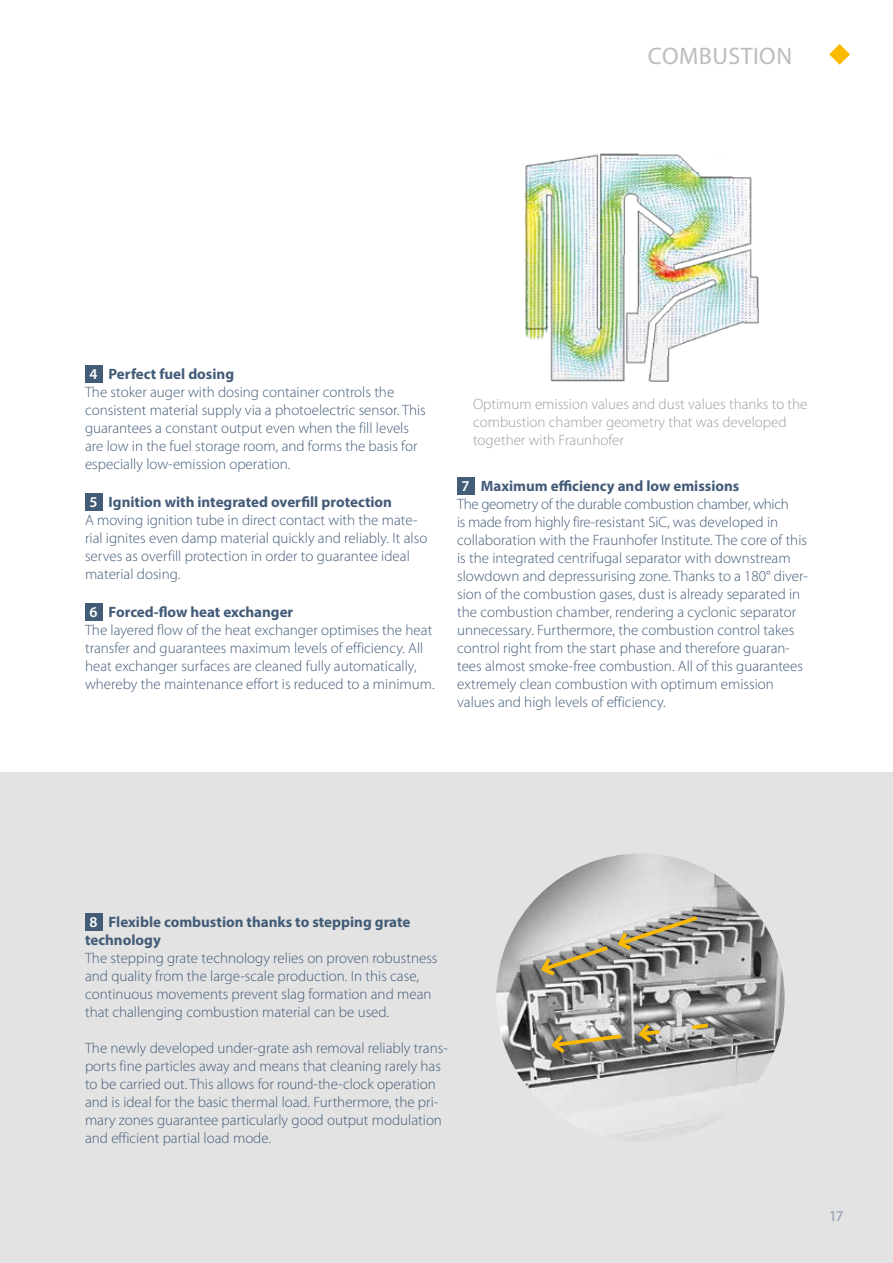
<style>
.page{position:relative;width:893px;height:1263px;background:#fff}
.page>*{position:absolute;margin:0;border:0;box-sizing:border-box;transform-origin:0 0}
.t1{font:24px "Myriad Pro";letter-spacing:.02em;color:#bcbcbc}
.t2{font:300 15px/18px "Myriad Pro";color:#425b77}
.t3{font:300 15px/18px "Myriad Pro";color:#9d9d9c}
.t4{font:700 15px/18px "Myriad Pro";color:#425b77}
.t5{font:15px "Myriad Pro";color:#8f9aae}
.s1{font-weight:600;color:#fff}
.s2{font-weight:700}
</style>
<div class="page">
<div style="left:0;top:772px;width:893px;height:491px;background:#e3e3e3"></div>
<div style="left:85px;top:365px;width:17px;height:17px;background:#425b77"></div>
<div style="left:85px;top:493px;width:17px;height:17px;background:#425b77"></div>
<div style="left:85px;top:603px;width:17px;height:17px;background:#425b77"></div>
<div style="left:457px;top:477px;width:17px;height:17px;background:#425b77"></div>
<img style="left:524px;top:153px;width:235px;height:229px">
<div style="left:85px;top:913px;width:17px;height:17px;background:#425b77"></div>
<svg style="left:829px;top:44px;width:21px;height:21px"></svg>
<img style="left:496px;top:853px;width:289px;height:289px;border-radius:144px">
<svg style="left:538px;top:913px;width:163px;height:66px"></svg>
<svg style="left:549px;top:1031px;width:76px;height:26px;background:#968b6d"></svg>
<svg style="left:636px;top:1020px;width:28px;height:26px"></svg>
<svg style="left:688px;top:1021px;width:24px;height:10px"></svg>
<h1 class="t1" style="left:648px;top:41px;width:146px">COMBUSTION</h1>
<p class="t2" style="left:85px;top:365px;width:342px"><span class="s1">4</span> <span class="s2">Perfect fuel dosing<br></span>The stoker auger with dosing container controls the consistent material supply via a photoelectric sensor. This guarantees a constant output even when the fill levels are low in the fuel storage room, and forms the basis for especially low-emission operation.</p>
<p class="t2" style="left:85px;top:493px;width:344px"><span class="s1">5</span> <span class="s2">Ignition with integrated overfill protection<br></span>A moving ignition tube in direct contact with the mate&shy;rial ignites even damp material quickly and reliably. It also serves as overfill protection in order to guarantee ideal material dosing.</p>
<p class="t2" style="left:85px;top:603px;width:351px"><span class="s1">6</span> <span class="s2">Forced-flow heat exchanger<br></span>The layered flow of the heat exchanger optimises the heat transfer and guarantees maximum levels of efficiency. All heat exchanger surfaces are cleaned fully automatically, whereby the maintenance effort is reduced to a minimum.</p>
<p class="t3" style="left:473px;top:395px;width:336px">Optimum emission values and dust values thanks to the combustion chamber geometry that was developed together with Fraunhofer</p>
<p class="t2" style="left:457px;top:477px;width:352px"><span class="s1">7</span> <span class="s2">Maximum efficiency and low emissions<br></span>The geometry of the durable combustion chamber, which<br>is made from highly fire-resistant SiC, was developed in collaboration with the Fraunhofer Institute. The core of this is the integrated centrifugal separator with downstream slowdown and depressurising zone. Thanks to a 180° diver&shy;sion of the combustion gases, dust is already separated in the combustion chamber, rendering a cyclonic separator unnecessary. Furthermore, the combustion control takes control right from the start phase and therefore guaran&shy;tees almost smoke-free combustion. All of this guarantees extremely clean combustion with optimum emission values and high levels of efficiency.</p>
<p class="t4" style="left:85px;top:912px;width:327px"><span class="s1">8</span> Flexible combustion thanks to stepping grate technology</p>
<p class="t2" style="left:85px;top:949px;width:354px">The stepping grate technology relies on proven robustness and quality from the large-scale production. In this case, continuous movements prevent slag formation and mean that challenging combustion material can be used.</p>
<p class="t2" style="left:85px;top:1039px;width:364px">The newly developed under-grate ash removal reliably trans&shy;ports fine particles away and means that cleaning rarely has to be carried out. This allows for round-the-clock operation and is ideal for the basic thermal load. Furthermore, the pri&shy;mary zones guarantee particularly good output modulation and efficient partial load mode.</p>
<p class="t5" style="left:829px;top:1207px;width:16px">17</p>
</div>
